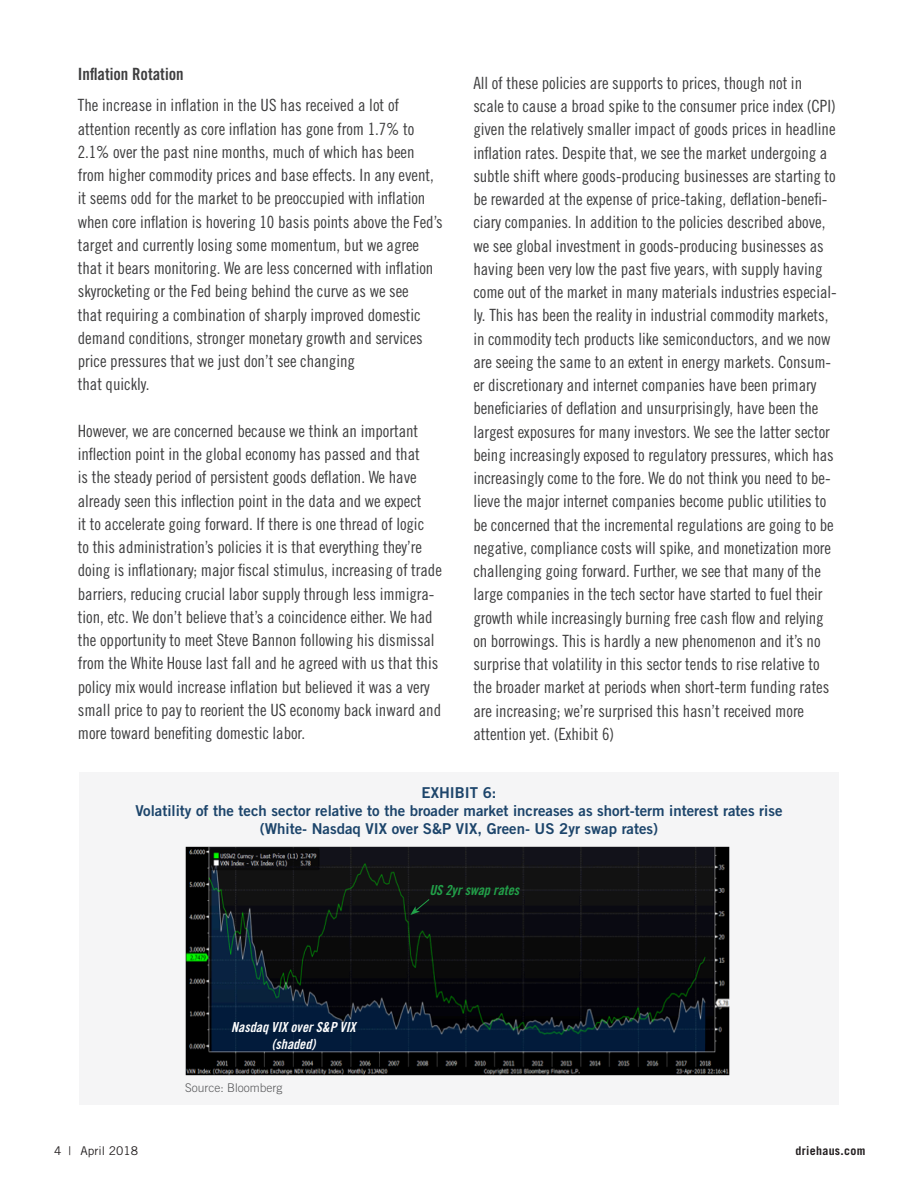
<style>
.page{position:relative;width:918px;height:1188px;background:#fff}
.page>*{position:absolute;margin:0;border:0;box-sizing:border-box;transform-origin:0 0}
.Bullets_Credit_Comme{font:16.8px/23.2px "Trade Gothic Cond Eighteen";letter-spacing:-.005em;color:#3e3e3f}
.Bullets_Credit_Comme-2{font:16.8px "Trade Gothic Bold Cond Twenty";color:#3e3e3f}
.t1{font:15px/18px "Trade Gothic Bold Two";color:#1d456b;text-align:center}
.Table_text{font:13.8px/16.6px "Trade Gothic Bold Cond Twenty Obl";color:#fff;text-align:center}
.Table_text-2{font:13.8px "Trade Gothic Bold Cond Twenty Obl";color:#22a149}
.t2{font:300 12px "Trade Gothic";color:#57585a}
.t3{font:700 12px "Trade Gothic";letter-spacing:.025em;color:#231f20}
.t4{font:12px "Trade Gothic";color:#231f20}
</style>
<div class="page">
<div style="left:80px;top:772px;width:759px;height:333px;background:#f5f5f6"></div>
<img style="left:186px;top:846px;width:544px;height:230px">
<svg style="left:410px;top:898px;width:20px;height:17px"></svg>
<p class="Bullets_Credit_Comme-2" style="left:78px;top:64px;width:107px">Inflation Rotation</p>
<p class="Bullets_Credit_Comme" style="left:78px;top:93px;width:366px">The increase in inflation in the US has received a lot of attention recently as core inflation has gone from 1.7% to 2.1% over the past nine months, much of which has been from higher commodity prices and base effects. In any event, it seems odd for the market to be preoccupied with inflation when core inflation is hovering 10 basis points above the Fed’s target and currently losing some momentum, but we agree that it bears monitoring. We are less concerned with inflation skyrocketing or the Fed being behind the curve as we see<br>that requiring a combination of sharply improved domestic demand conditions, stronger monetary growth and services price pressures that we just don’t see changing<br>that quickly.</p>
<p class="Bullets_Credit_Comme" style="left:78px;top:419px;width:366px">However, we are concerned because we think an important inflection point in the global economy has passed and that<br>is the steady period of persistent goods deflation. We have already seen this inflection point in the data and we expect<br>it to accelerate going forward. If there is one thread of logic<br>to this administration’s policies it is that everything they’re doing is inflationary; major fiscal stimulus, increasing of trade barriers, reducing crucial labor supply through less immigra&shy;tion, etc. We don’t believe that’s a coincidence either. We had the opportunity to meet Steve Bannon following his dismissal from the White House last fall and he agreed with us that this policy mix would increase inflation but believed it was a very small price to pay to reorient the US economy back inward and more toward benefiting domestic labor.</p>
<p class="Bullets_Credit_Comme" style="left:473px;top:71px;width:365px">All of these policies are supports to prices, though not in scale to cause a broad spike to the consumer price index (CPI) given the relatively smaller impact of goods prices in headline inflation rates. Despite that, we see the market undergoing a subtle shift where goods-producing businesses are starting to be rewarded at the expense of price-taking, deflation-benefi&shy;ciary companies. In addition to the policies described above, we see global investment in goods-producing businesses as having been very low the past five years, with supply having come out of the market in many materials industries especial&shy;ly. This has been the reality in industrial commodity markets, in commodity tech products like semiconductors, and we now are seeing the same to an extent in energy markets. Consum&shy;er discretionary and internet companies have been primary beneficiaries of deflation and unsurprisingly, have been the largest exposures for many investors. We see the latter sector being increasingly exposed to regulatory pressures, which has increasingly come to the fore. We do not think you need to be&shy;lieve the major internet companies become public utilities to be concerned that the incremental regulations are going to be negative, compliance costs will spike, and monetization more challenging going forward. Further, we see that many of the large companies in the tech sector have started to fuel their growth while increasingly burning free cash flow and relying on borrowings. This is hardly a new phenomenon and it’s no surprise that volatility in this sector tends to rise relative to the broader market at periods when short-term funding rates are increasing; we’re surprised this hasn’t received more attention yet. (Exhibit 6)</p>
<p class="t1" style="left:135px;top:784px;width:649px">EXHIBIT 6:<br>Volatility of the tech sector relative to the broader market increases as short-term interest rates rise (White- Nasdaq VIX over S&amp;P VIX, Green- US 2yr swap rates)</p>
<p class="Table_text" style="left:231px;top:1019px;width:126px">Nasdaq VIX over S&amp;P VIX (shaded)</p>
<p class="t2" style="left:185px;top:1080px;width:99px">Source: Bloomberg</p>
<p class="Table_text-2" style="left:429px;top:881px;width:91px">US 2yr swap rates</p>
<p class="t4" style="left:54px;top:1143px;width:86px">4 | April 2018</p>
<p class="t3" style="left:796px;top:1143px;width:71px">driehaus.com</p>
</div>
